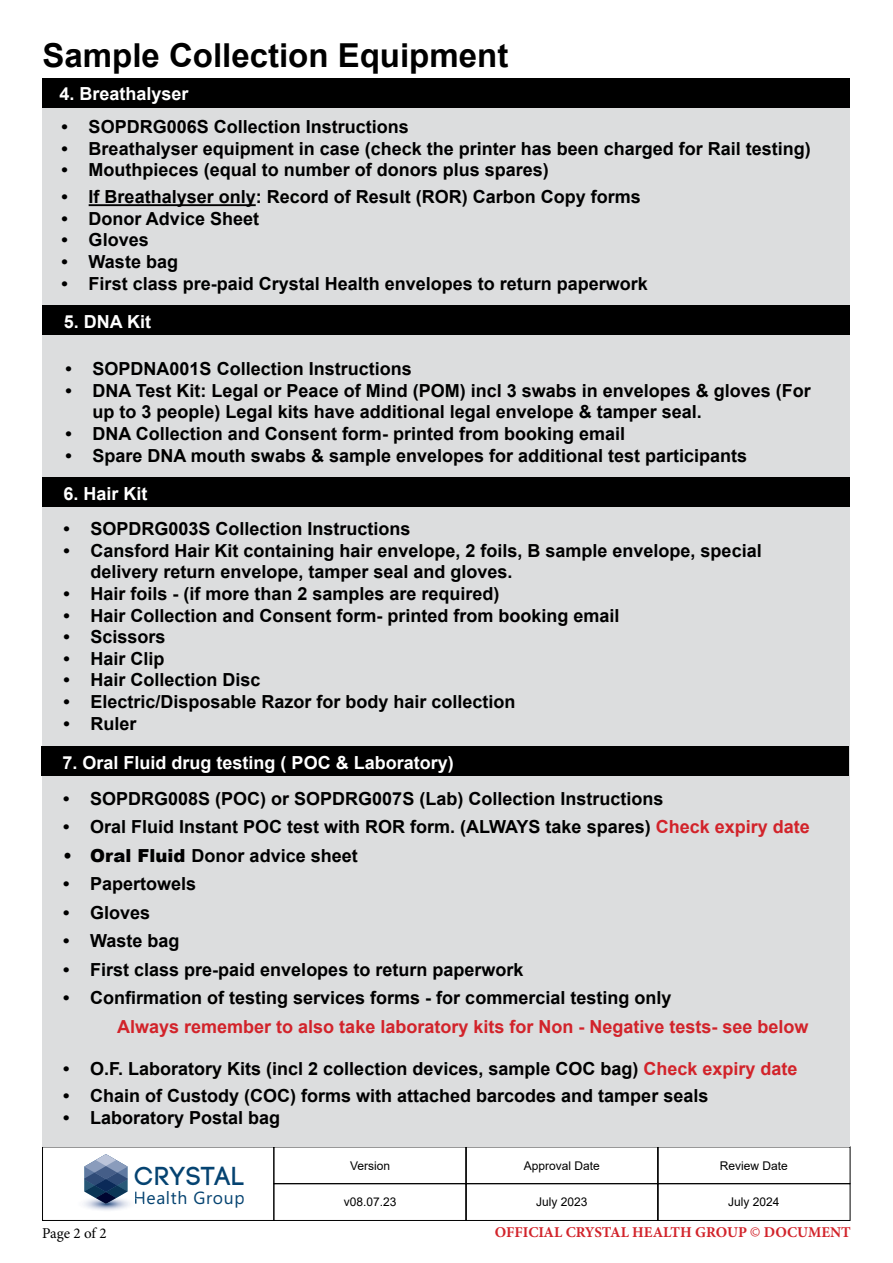
<style>
.page{position:relative;width:893px;height:1263px;background:#fff}
.page>*{position:absolute;margin:0;border:0;box-sizing:border-box;transform-origin:0 0}
.t1{font:700 33px "Arial";color:#000}
.t2{font:700 25.95px "Code";letter-spacing:.055em;color:#054371}
.t3{font:700 18px/21.6px "Arial";color:#000}
.t4{font:700 18px "Arial";color:#fff}
.t5{font:700 18px "Arial";color:#d2232a}
.t6{font:17.55px "Nirmala UI";letter-spacing:.035em;color:#054371}
.t7{font:700 15px "Minion Pro";color:#d2232a}
.t8{font:15px "Minion Pro";letter-spacing:-.01em;color:#000}
.t9{font:12px "Arial";color:#000}
.s1{color:#d2232a}
.s2{font-weight:900}
.s3{font-family:"Myriad Pro";font-weight:400}
</style>
<div class="page">
<img style="left:84px;top:1201px;width:46px;height:9px">
<svg style="left:84px;top:1154px;width:43px;height:50px"></svg>
<svg style="left:135px;top:1198px;width:2px;height:6px"></svg>
<div style="left:42px;top:1146px;width:232px;height:75px;border:1px solid #000"></div>
<div style="left:273px;top:1183px;width:194px;height:38px;border:1px solid #000"></div>
<div style="left:465px;top:1183px;width:194px;height:38px;border:1px solid #000"></div>
<div style="left:657px;top:1183px;width:193px;height:38px;border:1px solid #000"></div>
<div style="left:43px;top:93px;width:807px;height:1053px;background:#dcddde"></div>
<div style="left:43px;top:305px;width:807px;height:29px;background:#000"></div>
<div style="left:42px;top:478px;width:808px;height:29px;background:#000"></div>
<div style="left:43px;top:79px;width:807px;height:29px;background:#000"></div>
<hr style="left:89px;top:204px;width:167px;height:2px;background:#000">
<div style="left:41px;top:746px;width:808px;height:29px;background:#000"></div>
<h1 class="t1" style="left:43px;top:32px;width:467px">Sample Collection Equipment</h1>
<p class="t4" style="left:60px;top:81px;width:131px">4. Breathalyser</p>
<p class="t3" style="left:62px;top:116px;width:349px">• SOPDRG006S Collection Instructions</p>
<p class="t3" style="left:62px;top:138px;width:751px">• Breathalyser equipment in case (check the printer has been charged for Rail testing)</p>
<p class="t3" style="left:62px;top:159px;width:489px">• Mouthpieces (equal to number of donors plus spares)</p>
<p class="t3" style="left:62px;top:186px;width:581px">• If Breathalyser only: Record of Result (ROR) Carbon Copy forms</p>
<p class="t3" style="left:62px;top:208px;width:199px">• Donor Advice Sheet</p>
<p class="t3" style="left:62px;top:230px;width:89px">• Gloves</p>
<p class="t3" style="left:62px;top:251px;width:118px">• Waste bag</p>
<p class="t3" style="left:62px;top:273px;width:588px">• First class pre-paid Crystal Health envelopes to return paperwork</p>
<p class="t4" style="left:64px;top:309px;width:89px">5. DNA Kit</p>
<p class="t3" style="left:66px;top:358px;width:348px">• SOPDNA001S Collection Instructions</p>
<p class="t3" style="left:93px;top:380px;width:720px;text-indent:-27px">• DNA Test Kit: Legal or Peace of Mind (POM) incl 3 swabs in envelopes &amp; gloves (For up to 3 people) Legal kits have additional legal envelope &amp; tamper seal.</p>
<p class="t3" style="left:66px;top:423px;width:561px">• DNA Collection and Consent form- printed from booking email</p>
<p class="t3" style="left:66px;top:445px;width:683px">• Spare DNA mouth swabs &amp; sample envelopes for additional test participants</p>
<p class="t4" style="left:63px;top:481px;width:86px">6. Hair Kit</p>
<p class="t3" style="left:63px;top:518px;width:349px">• SOPDRG003S Collection Instructions</p>
<p class="t3" style="left:90px;top:540px;width:673px;text-indent:-27px">• Cansford Hair Kit containing hair envelope, 2 foils, B sample envelope, special delivery return envelope, tamper seal and gloves.</p>
<p class="t3" style="left:63px;top:583px;width:438px">• Hair foils - (if more than 2 samples are required)</p>
<p class="t3" style="left:63px;top:605px;width:558px">• Hair Collection and Consent form- printed from booking email</p>
<p class="t3" style="left:63px;top:626px;width:104px">• Scissors</p>
<p class="t3" style="left:63px;top:648px;width:103px">• Hair Clip</p>
<p class="t3" style="left:63px;top:669px;width:199px">• Hair Collection Disc</p>
<p class="t3" style="left:63px;top:691px;width:454px">• Electric/Disposable Razor for body hair collection</p>
<p class="t3" style="left:63px;top:713px;width:75px">• Ruler</p>
<p class="t4" style="left:63px;top:749px;width:393px">7. Oral Fluid drug testing ( POC &amp; Laboratory)</p>
<p class="t3" style="left:63px;top:788px;width:602px">• SOPDRG008S (POC) or SOPDRG007S (Lab) Collection Instructions</p>
<p class="t3" style="left:63px;top:816px;width:748px">• Oral Fluid Instant POC test with ROR form. (ALWAYS take spares) <span class="s1">Check expiry date</span></p>
<p class="t3" style="left:63px;top:845px;width:296px"><span class="s2">• Oral Fluid</span> Donor advice sheet</p>
<p class="t3" style="left:63px;top:873px;width:135px">• Papertowels</p>
<p class="t3" style="left:63px;top:902px;width:89px">• Gloves</p>
<p class="t3" style="left:63px;top:930px;width:118px">• Waste bag</p>
<p class="t3" style="left:63px;top:959px;width:462px">• First class pre-paid envelopes to return paperwork</p>
<p class="t3" style="left:63px;top:987px;width:610px">• Confirmation of testing services forms - for commercial testing only</p>
<p class="t5" style="left:117px;top:1014px;width:693px">Always remember to also take laboratory kits for Non - Negative tests- see below</p>
<p class="t3" style="left:63px;top:1058px;width:736px">• O.F. Laboratory Kits (incl 2 collection devices, sample COC bag) <span class="s1">Check expiry date</span></p>
<p class="t3" style="left:63px;top:1085px;width:647px">• Chain of Custody (COC) forms with attached barcodes and tamper seals</p>
<p class="t3" style="left:63px;top:1106px;width:219px">• Laboratory Postal bag</p>
<h2 class="t2" style="left:135px;top:1163px;width:111px">CRYSTAL</h2>
<p class="t6" style="left:133px;top:1186px;width:113px">Health Group</p>
<p class="t9" style="left:350px;top:1157px;width:42px">Version</p>
<p class="t9" style="left:524px;top:1157px;width:78px">Approval Date</p>
<p class="t9" style="left:720px;top:1157px;width:70px">Review Date</p>
<p class="t9" style="left:344px;top:1194px;width:54px">v08.07.23</p>
<p class="t9" style="left:536px;top:1194px;width:53px">July 2023</p>
<p class="t9" style="left:728px;top:1194px;width:53px">July 2024</p>
<p class="t8" style="left:42px;top:1223px;width:66px">Page 2 of 2</p>
<p class="t7" style="left:495px;top:1222px;width:357px">OFFICIAL CRYSTAL HEALTH GROUP <span class="s3">©</span> DOCUMENT</p>
</div>
